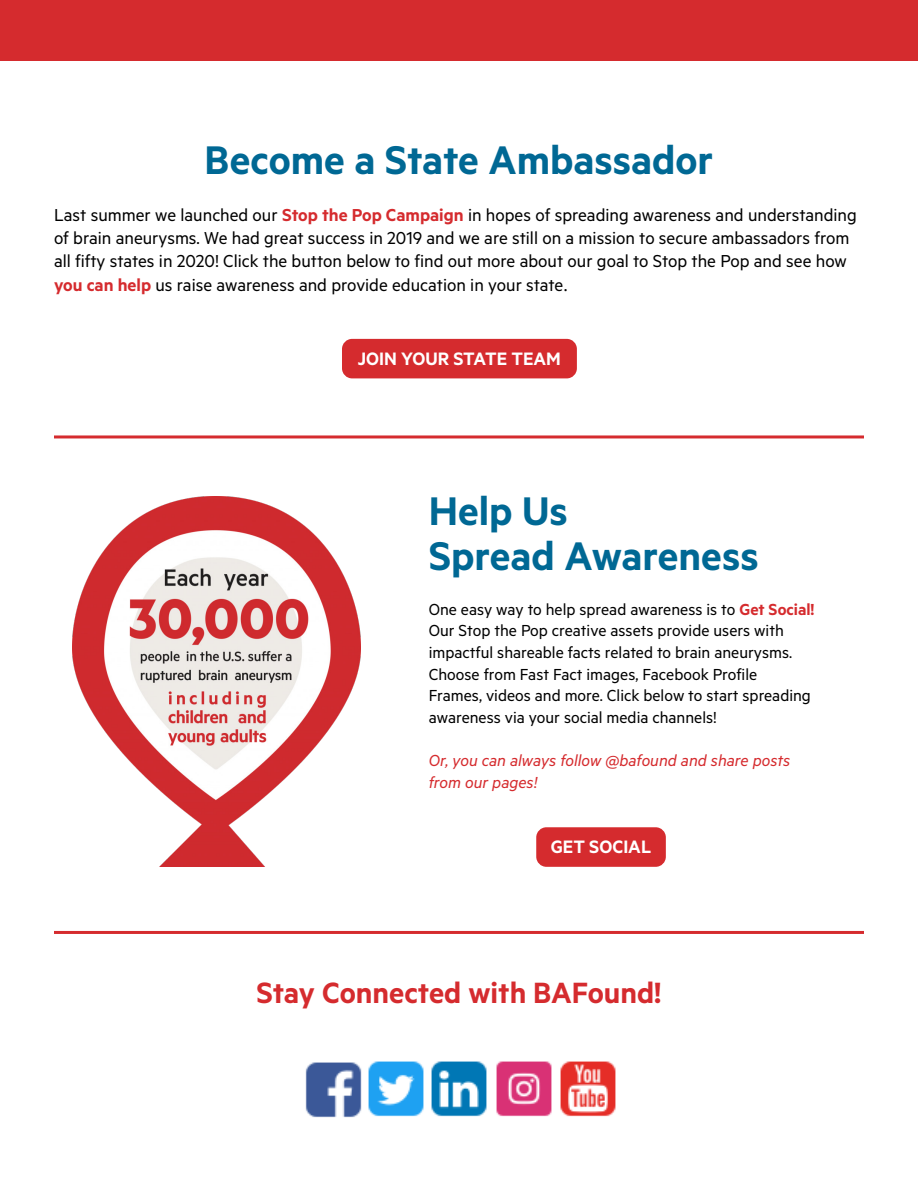
<style>
.page{position:relative;width:918px;height:1188px;background:#fff}
.page>*{position:absolute;margin:0;border:0;box-sizing:border-box;transform-origin:0 0}
.t1{font:600 45px "Metric";color:#006894}
.t2{font:600 33px "Metric";color:#d52b2e}
.t3{font:600 20.25px "Metric";color:#fff}
.t4{font:19.5px/23.4px "Metric";color:#000}
.t5{font:18px/21.6px "Metric";color:#000}
.t6{font:italic 18px/21.6px "Metric";color:#d52b2e}
.s1{font-weight:600;color:#d52b2e}
.s2{font-family:"Minion Pro"}
</style>
<div class="page">
<div style="left:342px;top:339px;width:235px;height:39px;background:#d52b2e;border-radius:10px"></div>
<div style="left:536px;top:827px;width:130px;height:40px;background:#d52b2e;border-radius:10px"></div>
<img style="left:72px;top:496px;width:288px;height:371px">
<hr style="left:54px;top:435px;width:810px;height:3px;background:#d52b2e">
<hr style="left:54px;top:931px;width:810px;height:3px;background:#d52b2e">
<div style="left:0;top:0;width:918px;height:60px;background:#d52b2e"></div>
<img style="left:305px;top:1061px;width:119px;height:57px">
<img style="left:431px;top:1061px;width:185px;height:56px">
<p class="t1" style="left:205px;top:133px;width:510px">Become a State Ambassador</p>
<p class="t4" style="left:54px;top:202px;width:804px">Last summer we launched our <span class="s1">Stop the Pop Campaign</span> in hopes of spreading awareness and understanding of brain aneurysms. We had great success in 2019 and we are still on a mission to secure ambassadors from all fifty states in 2020! Click the button below to find out more about our goal to Stop the Pop and see how <span class="s1">you can help</span> us raise awareness and provide education in your state<span class="s2">.</span></p>
<p class="t3" style="left:358px;top:347px;width:204px">JOIN YOUR STATE TEAM</p>
<p class="t1" style="left:429px;top:484px;width:141px">Help Us</p>
<p class="t1" style="left:429px;top:529px;width:331px">Spread Awareness</p>
<p class="t5" style="left:429px;top:598px;width:387px">One easy way to help spread awareness is to <span class="s1">Get Social!<br></span>Our Stop the Pop creative assets provide users with impactful shareable facts related to brain aneurysms.<br>Choose from Fast Fact images, Facebook Profile Frames, videos and more. Click below to start spreading awareness via your social media channels!</p>
<p class="t6" style="left:429px;top:749px;width:363px">Or, you can always follow @bafound and share posts from our pages!</p>
<p class="t3" style="left:551px;top:835px;width:102px">GET SOCIAL</p>
<p class="t2" style="left:257px;top:973px;width:406px">Stay Connected with BAFound!</p>
</div>
